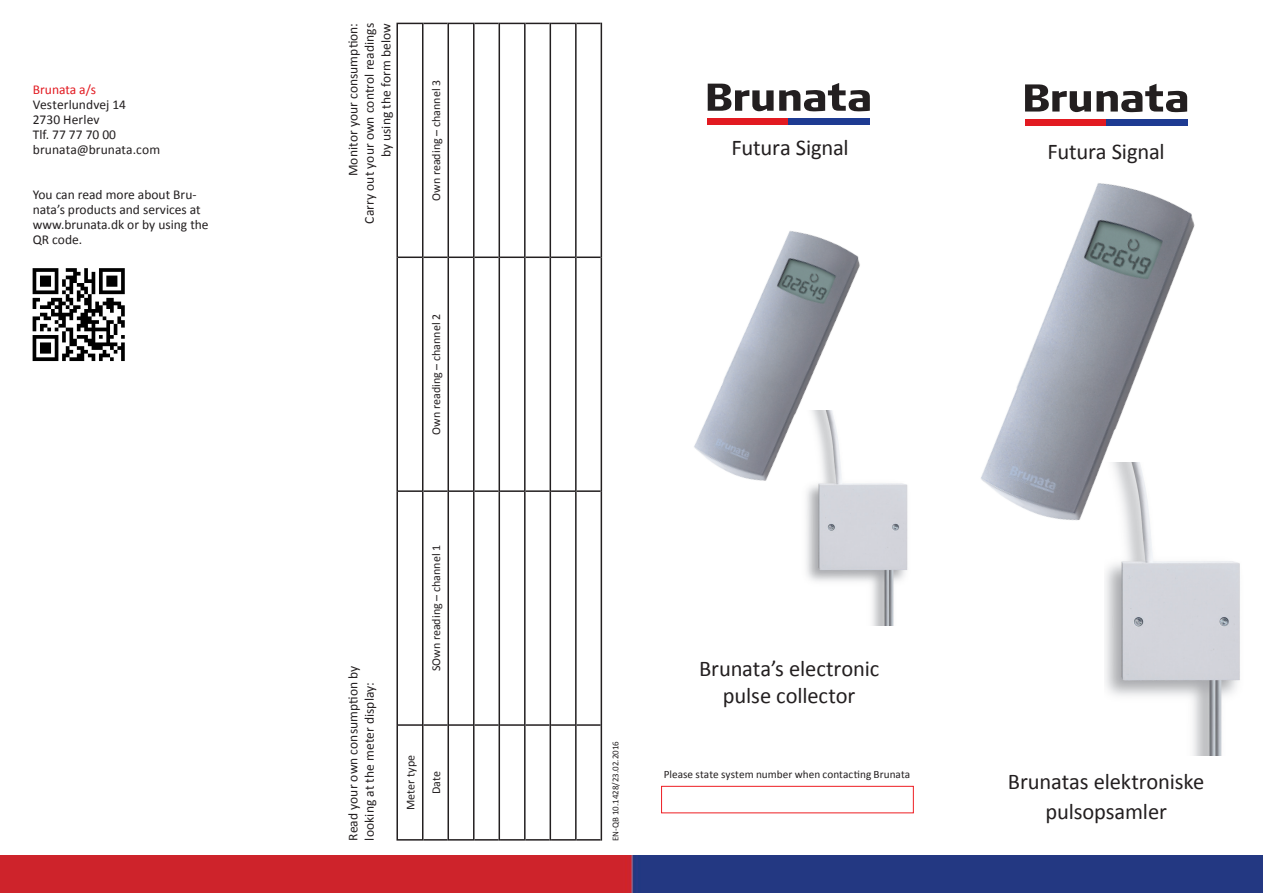
<style>
.page{position:relative;width:1263px;height:893px;background:#fff}
.page>*{position:absolute;margin:0;border:0;box-sizing:border-box;transform-origin:0 0}
.t1{font:22.5px/30px "Calibri";letter-spacing:-.005em;color:#231f20;text-align:center}
.UNDERRUBRIK{font:13.5px/15px "Calibri";letter-spacing:.005em;color:#231f20}
.UNDERRUBRIK-2{font:13.5px "Calibri";color:#e21a21}
.t2{font:12px "Calibri";color:#231f20}
.t3{font:11.25px "Calibri";letter-spacing:.005em;color:#231f20}
.t4{font:9px "Calibri";color:#231f20}
</style>
<div class="page">
<img style="left:0;top:855px;width:1263px;height:38px">
<img style="left:32px;top:268px;width:93px;height:94px">
<img style="left:981px;top:96px;width:214px;height:425px">
<img style="left:1104px;top:462px;width:136px;height:293px">
<svg style="left:1025px;top:84px;width:162px;height:28px"></svg>
<div style="left:1025px;top:119px;width:81px;height:6px;background:#e21a21"></div>
<div style="left:1106px;top:119px;width:81px;height:6px;background:#1e3b92"></div>
<div style="left:661px;top:786px;width:252px;height:27px;border:1px solid #ee1d23"></div>
<img style="left:694px;top:231px;width:166px;height:250px">
<img style="left:801px;top:411px;width:107px;height:214px">
<svg style="left:708px;top:83px;width:162px;height:29px"></svg>
<div style="left:708px;top:118px;width:81px;height:7px;background:#e21a21"></div>
<div style="left:789px;top:118px;width:81px;height:7px;background:#1e3b92"></div>
<hr style="left:396px;top:725px;width:2px;height:116px;background:#231f20">
<hr style="left:398px;top:839px;width:24px;height:2px;background:#231f20">
<hr style="left:396px;top:491px;width:2px;height:234px;background:#231f20">
<hr style="left:398px;top:724px;width:24px;height:2px;background:#231f20">
<hr style="left:396px;top:257px;width:2px;height:234px;background:#231f20">
<hr style="left:398px;top:490px;width:24px;height:2px;background:#231f20">
<hr style="left:396px;top:23px;width:2px;height:234px;background:#231f20">
<hr style="left:422px;top:725px;width:1px;height:116px;background:#231f20">
<hr style="left:423px;top:839px;width:24px;height:2px;background:#231f20">
<hr style="left:422px;top:491px;width:1px;height:234px;background:#231f20">
<hr style="left:423px;top:724px;width:24px;height:2px;background:#231f20">
<hr style="left:422px;top:257px;width:1px;height:234px;background:#231f20">
<hr style="left:423px;top:490px;width:24px;height:2px;background:#231f20">
<hr style="left:422px;top:23px;width:1px;height:234px;background:#231f20">
<hr style="left:447px;top:725px;width:2px;height:116px;background:#231f20">
<hr style="left:449px;top:839px;width:24px;height:2px;background:#231f20">
<hr style="left:447px;top:491px;width:2px;height:234px;background:#231f20">
<hr style="left:449px;top:724px;width:24px;height:2px;background:#231f20">
<hr style="left:447px;top:257px;width:2px;height:234px;background:#231f20">
<hr style="left:449px;top:490px;width:24px;height:2px;background:#231f20">
<hr style="left:447px;top:23px;width:2px;height:234px;background:#231f20">
<hr style="left:473px;top:725px;width:1px;height:116px;background:#231f20">
<hr style="left:474px;top:839px;width:24px;height:2px;background:#231f20">
<hr style="left:473px;top:491px;width:1px;height:234px;background:#231f20">
<hr style="left:474px;top:724px;width:24px;height:2px;background:#231f20">
<hr style="left:473px;top:257px;width:1px;height:234px;background:#231f20">
<hr style="left:474px;top:490px;width:24px;height:2px;background:#231f20">
<hr style="left:473px;top:23px;width:1px;height:234px;background:#231f20">
<hr style="left:498px;top:725px;width:2px;height:116px;background:#231f20">
<hr style="left:500px;top:839px;width:24px;height:2px;background:#231f20">
<hr style="left:498px;top:491px;width:2px;height:234px;background:#231f20">
<hr style="left:500px;top:724px;width:24px;height:2px;background:#231f20">
<hr style="left:498px;top:257px;width:2px;height:234px;background:#231f20">
<hr style="left:500px;top:490px;width:24px;height:2px;background:#231f20">
<hr style="left:498px;top:23px;width:2px;height:234px;background:#231f20">
<hr style="left:524px;top:725px;width:1px;height:116px;background:#231f20">
<hr style="left:525px;top:839px;width:25px;height:2px;background:#231f20">
<hr style="left:524px;top:491px;width:1px;height:234px;background:#231f20">
<hr style="left:525px;top:724px;width:25px;height:2px;background:#231f20">
<hr style="left:524px;top:257px;width:1px;height:234px;background:#231f20">
<hr style="left:525px;top:490px;width:25px;height:2px;background:#231f20">
<hr style="left:524px;top:23px;width:1px;height:234px;background:#231f20">
<hr style="left:550px;top:725px;width:1px;height:116px;background:#231f20">
<hr style="left:551px;top:839px;width:24px;height:2px;background:#231f20">
<hr style="left:550px;top:491px;width:1px;height:234px;background:#231f20">
<hr style="left:551px;top:724px;width:24px;height:2px;background:#231f20">
<hr style="left:550px;top:257px;width:1px;height:234px;background:#231f20">
<hr style="left:551px;top:490px;width:24px;height:2px;background:#231f20">
<hr style="left:550px;top:23px;width:1px;height:234px;background:#231f20">
<hr style="left:575px;top:725px;width:2px;height:116px;background:#231f20">
<hr style="left:577px;top:839px;width:24px;height:2px;background:#231f20">
<hr style="left:575px;top:491px;width:2px;height:234px;background:#231f20">
<hr style="left:577px;top:724px;width:24px;height:2px;background:#231f20">
<hr style="left:575px;top:257px;width:2px;height:234px;background:#231f20">
<hr style="left:577px;top:490px;width:24px;height:2px;background:#231f20">
<hr style="left:575px;top:23px;width:2px;height:234px;background:#231f20">
<svg style="left:398px;top:257px;width:203px;height:1px"></svg>
<svg style="left:398px;top:23px;width:203px;height:1px"></svg>
<hr style="left:601px;top:725px;width:1px;height:116px;background:#231f20">
<hr style="left:601px;top:491px;width:1px;height:234px;background:#231f20">
<hr style="left:601px;top:257px;width:1px;height:234px;background:#231f20">
<hr style="left:601px;top:23px;width:1px;height:234px;background:#231f20">
<p class="UNDERRUBRIK-2" style="left:33px;top:81px;width:65px">Brunata a/s</p>
<p class="UNDERRUBRIK" style="left:33px;top:97px;width:95px">Vesterlundvej 14</p>
<p class="UNDERRUBRIK" style="left:33px;top:112px;width:68px">2730 Herlev</p>
<p class="UNDERRUBRIK" style="left:33px;top:127px;width:85px">Tlf. 77 77 70 00</p>
<p class="UNDERRUBRIK" style="left:33px;top:142px;width:129px">brunata@brunata.com</p>
<p class="UNDERRUBRIK" style="left:33px;top:187px;width:177px">You can read more about Bru&shy;nata’s products and services at www.brunata.dk or by using the<br>QR code.</p>
<p class="UNDERRUBRIK" style="left:362px;top:224px;width:202px;rotate:-90deg">Carry out your own control readings</p>
<p class="UNDERRUBRIK" style="left:379px;top:157px;width:136px;rotate:-90deg">by using the form below</p>
<p class="UNDERRUBRIK" style="left:346px;top:176px;width:155px;rotate:-90deg">Monitor your consumption:</p>
<p class="t2" style="left:428px;top:201px;width:122px;rotate:-90deg">Own reading – channel 3</p>
<p class="t2" style="left:428px;top:435px;width:122px;rotate:-90deg">Own reading – channel 2</p>
<p class="UNDERRUBRIK" style="left:346px;top:841px;width:177px;rotate:-90deg">Read your own consumption by</p>
<p class="UNDERRUBRIK" style="left:362px;top:841px;width:160px;rotate:-90deg">looking at the meter display:</p>
<p class="t2" style="left:428px;top:671px;width:128px;rotate:-90deg">SOwn reading – channel 1</p>
<p class="t2" style="left:403px;top:810px;width:56px;rotate:-90deg">Meter type</p>
<p class="t2" style="left:428px;top:794px;width:24px;rotate:-90deg">Date</p>
<p class="t1" style="left:731px;top:132px;width:119px">Futura Signal</p>
<p class="t1" style="left:1047px;top:137px;width:119px">Futura Signal</p>
<p class="t4" style="left:610px;top:841px;width:102px;rotate:-90deg">EN-QB 10.1428/23.02.2016</p>
<p class="t1" style="left:699px;top:653px;width:182px">Brunata’s electronic</p>
<p class="t1" style="left:723px;top:680px;width:134px">pulse collector</p>
<p class="t3" style="left:664px;top:767px;width:248px">Please state system number when contacting Brunata</p>
<p class="t1" style="left:1008px;top:767px;width:198px">Brunatas elektroniske pulsopsamler</p>
</div>
